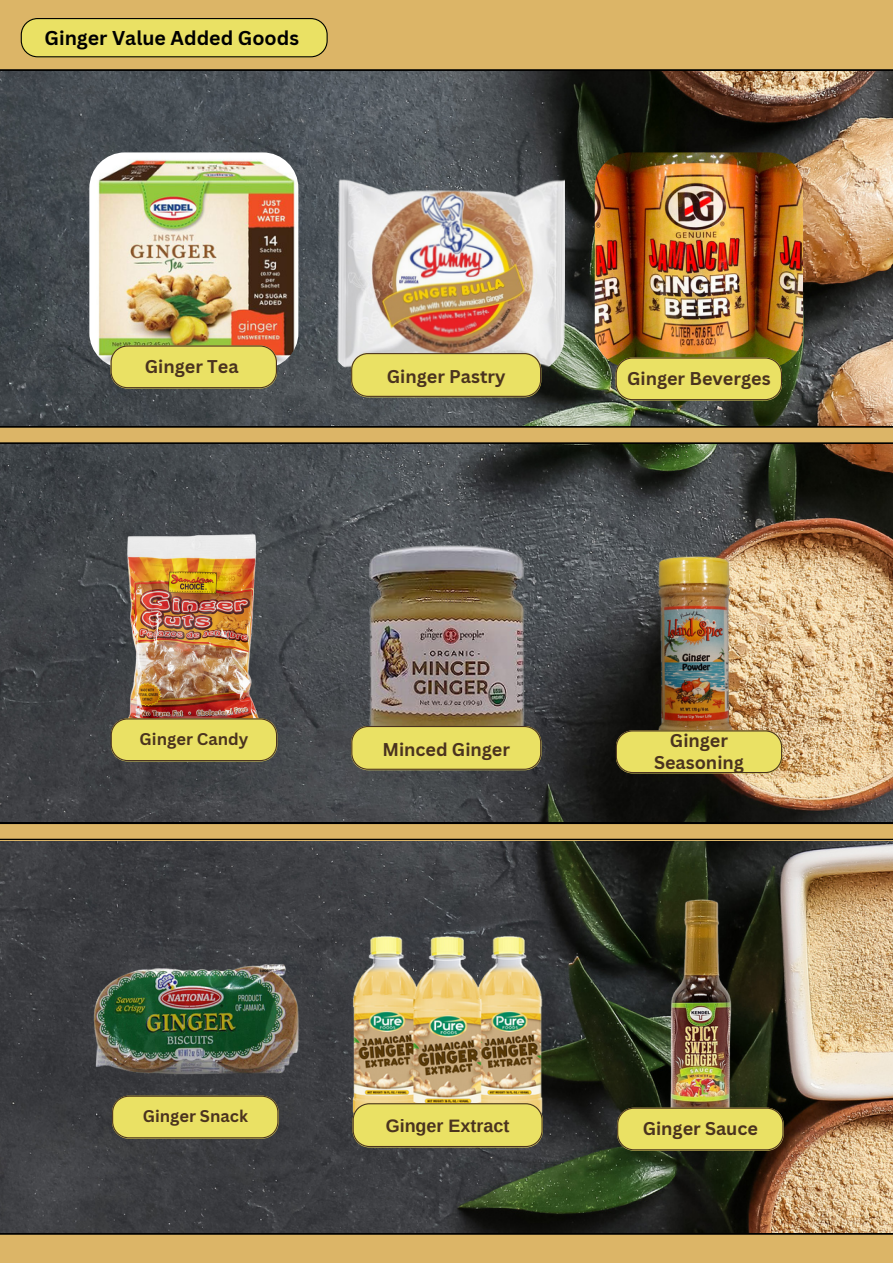
<style>
.page{position:relative;width:893px;height:1264px;background:#fff}
.page>*{position:absolute;margin:0;border:0;box-sizing:border-box;transform-origin:0 0}
.t1{font:700 19.5px "Canva Sans";color:#000}
.t2{font:700 18px/21.3px "Canva Sans";color:#4a331f;text-align:center}
.t3{font:700 18px "Arimo";color:#4a331f}
.t4{font:700 16.5px "Canva Sans";color:#4a331f}
</style>
<div class="page">
<img style="left:0;top:71px;width:892px;height:1162px">
<div style="left:0;top:1233px;width:892px;height:29px;background:#dcb567"></div>
<svg style="left:0;top:426px;width:892px;height:17px;background:#bd9b58"></svg>
<img style="left:89px;top:152px;width:209px;height:216px;border-radius:36px">
<img style="left:327px;top:129px;width:238px;height:246px;border-radius:40px">
<img style="left:594px;top:152px;width:209px;height:216px;border-radius:35px">
<svg style="left:351px;top:353px;width:190px;height:44px;background:#ded461"></svg>
<svg style="left:110px;top:345px;width:167px;height:43px;background:#ddd25e"></svg>
<div style="left:0;top:0;width:892px;height:70px;background:#dcb567"></div>
<div style="left:21px;top:18px;width:306px;height:40px;background:#8d7f3e;border-radius:17px"></div>
<svg style="left:21px;top:18px;width:307px;height:39px;background:#ddd45e"></svg>
<svg style="left:615px;top:357px;width:167px;height:43px;background:#dad15d"></svg>
<img style="left:89px;top:525px;width:209px;height:216px;border-radius:36px">
<img style="left:327px;top:525px;width:238px;height:245px;border-radius:40px">
<img style="left:593px;top:540px;width:208px;height:215px;border-radius:35px">
<svg style="left:351px;top:726px;width:190px;height:44px;background:#dcd35f"></svg>
<svg style="left:111px;top:718px;width:166px;height:43px;background:#dbd15f"></svg>
<svg style="left:615px;top:730px;width:167px;height:43px;background:#dbd15e"></svg>
<div style="left:0;top:823px;width:892px;height:17px;background:#000"></div>
<svg style="left:0;top:824px;width:892px;height:15px;background:#d7b164"></svg>
<img style="left:60px;top:873px;width:268px;height:277px;border-radius:46px">
<img style="left:329px;top:912px;width:237px;height:245px;border-radius:40px">
<img style="left:577px;top:875px;width:246px;height:253px;border-radius:42px">
<svg style="left:352px;top:1103px;width:191px;height:44px;background:#ddd35f"></svg>
<svg style="left:112px;top:1095px;width:166px;height:43px;background:#dad15e"></svg>
<svg style="left:617px;top:1107px;width:166px;height:43px;background:#d9d05d"></svg>
<p class="t1" style="left:44px;top:24px;width:256px">Ginger Value Added Goods</p>
<p class="t2" style="left:145px;top:355px;width:95px">Ginger Tea</p>
<p class="t2" style="left:387px;top:365px;width:120px">Ginger Pastry</p>
<p class="t2" style="left:627px;top:367px;width:145px">Ginger Beverges</p>
<p class="t4" style="left:140px;top:727px;width:110px">Ginger Candy</p>
<p class="t2" style="left:654px;top:729px;width:91px">Ginger<br>Seasoning</p>
<p class="t2" style="left:382px;top:738px;width:129px">Minced Ginger</p>
<p class="t4" style="left:143px;top:1104px;width:107px">Ginger Snack</p>
<p class="t3" style="left:385px;top:1115px;width:125px">Ginger Extract</p>
<p class="t2" style="left:642px;top:1117px;width:117px">Ginger Sauce</p>
</div>
